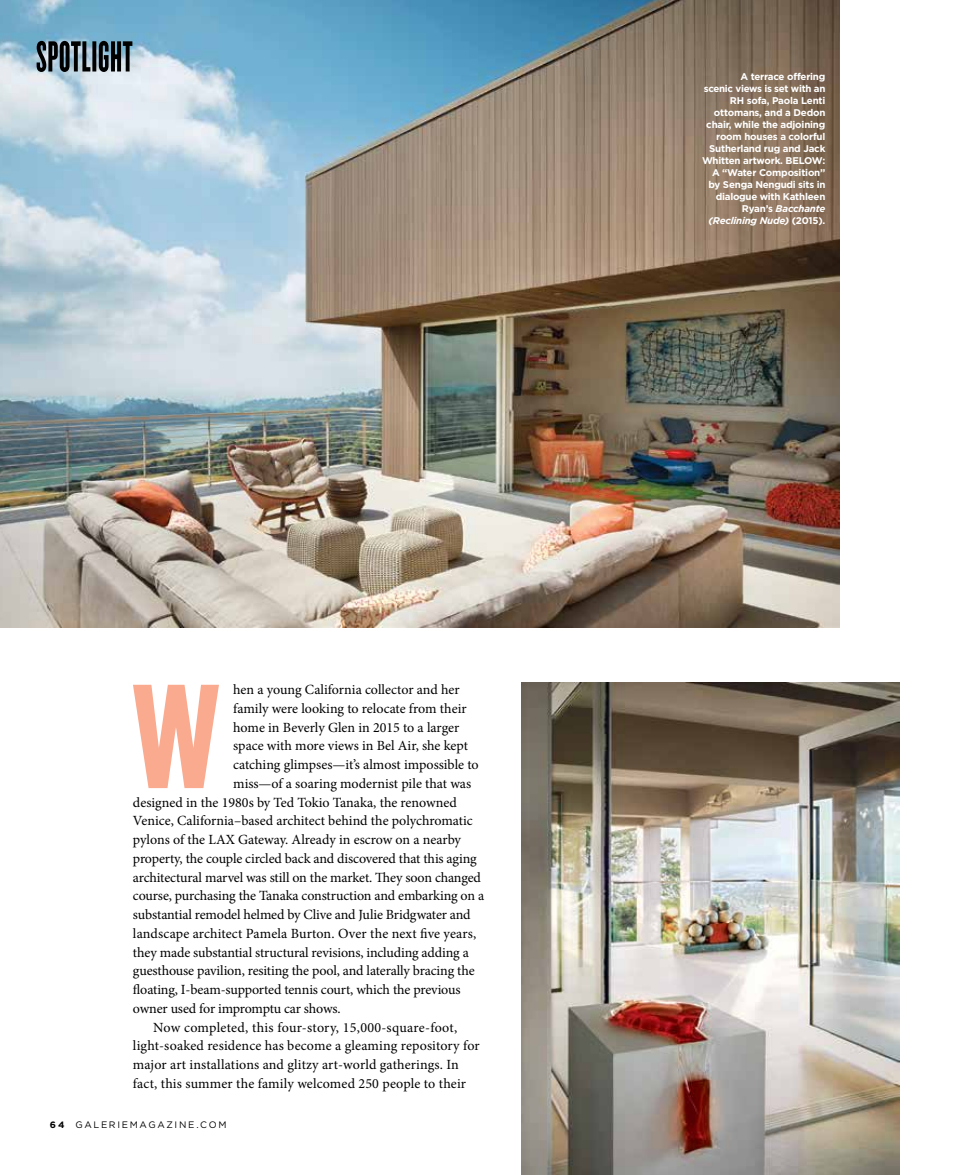
<style>
.page{position:relative;width:964px;height:1175px;background:#fff}
.page>*{position:absolute;margin:0;border:0;box-sizing:border-box;transform-origin:0 0}
.t1{font:700 147.15px "Gotham Condensed";color:#f9aa8f}
.t2{font:14.1px "Minion Pro";letter-spacing:-.005em;color:#000}
.t3{font:14.1px "Minion Pro";letter-spacing:.015em;color:#000}
.t4{font:700 9.75px/12px "Gotham";letter-spacing:-.02em;color:#fff;text-align:right}
.t5{font:9.3px "Gotham";letter-spacing:.175em;color:#000}
.s1{font-weight:700;font-size:9.15px}
.s2{font-style:italic}
</style>
<div class="page">
<img style="left:0;top:0;width:839px;height:627px">
<svg style="left:37px;top:41px;width:95px;height:31px;background:#4e5b63"></svg>
<img style="left:521px;top:682px;width:378px;height:492px">
<h1 class="t1" style="left:132px;top:653px;width:89px">W</h1>
<p class="t2" style="left:233px;top:680px;width:228px">hen a young California collector and her</p>
<p class="t2" style="left:233px;top:699px;width:235px">family were looking to relocate from their</p>
<p class="t2" style="left:233px;top:717px;width:228px">home in Beverly Glen in 2015 to a larger</p>
<p class="t2" style="left:233px;top:736px;width:236px">space with more views in Bel Air, she kept</p>
<p class="t2" style="left:233px;top:755px;width:247px">catching glimpses—it’s almost impossible to</p>
<p class="t2" style="left:233px;top:774px;width:239px">miss—of a soaring modernist pile that was</p>
<p class="t2" style="left:133px;top:792px;width:325px">designed in the 1980s by Ted Tokio Tanaka, the renowned</p>
<p class="t2" style="left:133px;top:811px;width:341px">Venice, California–based architect behind the polychromatic</p>
<p class="t2" style="left:133px;top:830px;width:329px">pylons of the LAX Gateway. Already in escrow on a nearby</p>
<p class="t2" style="left:133px;top:849px;width:345px">property, the couple circled back and discovered that this aging</p>
<p class="t2" style="left:133px;top:867px;width:349px">architectural marvel was still on the market. They soon changed</p>
<p class="t2" style="left:133px;top:886px;width:353px">course, purchasing the Tanaka construction and embarking on a</p>
<p class="t2" style="left:133px;top:905px;width:339px">substantial remodel helmed by Clive and Julie Bridgwater and</p>
<p class="t2" style="left:133px;top:924px;width:345px">landscape architect Pamela Burton. Over the next five years,</p>
<p class="t2" style="left:133px;top:942px;width:337px">they made substantial structural revisions, including adding a</p>
<p class="t2" style="left:133px;top:961px;width:343px">guesthouse pavilion, resiting the pool, and laterally bracing the</p>
<p class="t2" style="left:133px;top:980px;width:329px">floating, I-beam-supported tennis court, which the previous</p>
<p class="t2" style="left:133px;top:999px;width:209px">owner used for impromptu car shows.</p>
<p class="t3" style="left:153px;top:1017px;width:305px">Now completed, this four-story, 15,000-square-foot,</p>
<p class="t2" style="left:133px;top:1036px;width:348px">light-soaked residence has become a gleaming repository for</p>
<p class="t2" style="left:133px;top:1055px;width:327px">major art installations and glitzy art-world gatherings. In</p>
<p class="t2" style="left:133px;top:1074px;width:335px">fact, this summer the family welcomed 250 people to their</p>
<p class="t5" style="left:50px;top:1119px;width:178px"><span class="s1">64</span> GALERIEMAGAZINE.COM</p>
<p class="t4" style="left:702px;top:71px;width:125px">A terrace offering<br>scenic views is set with an<br>RH sofa, Paola Lenti ottomans, and a Dedon chair, while the adjoining room houses a colorful<br>Sutherland rug and Jack<br>Whitten artwork. BELOW:<br>A “Water Composition” by Senga Nengudi sits in dialogue with Kathleen<br>Ryan’s <span class="s2">Bacchante (Reclining Nude)</span> (2015).</p>
</div>
